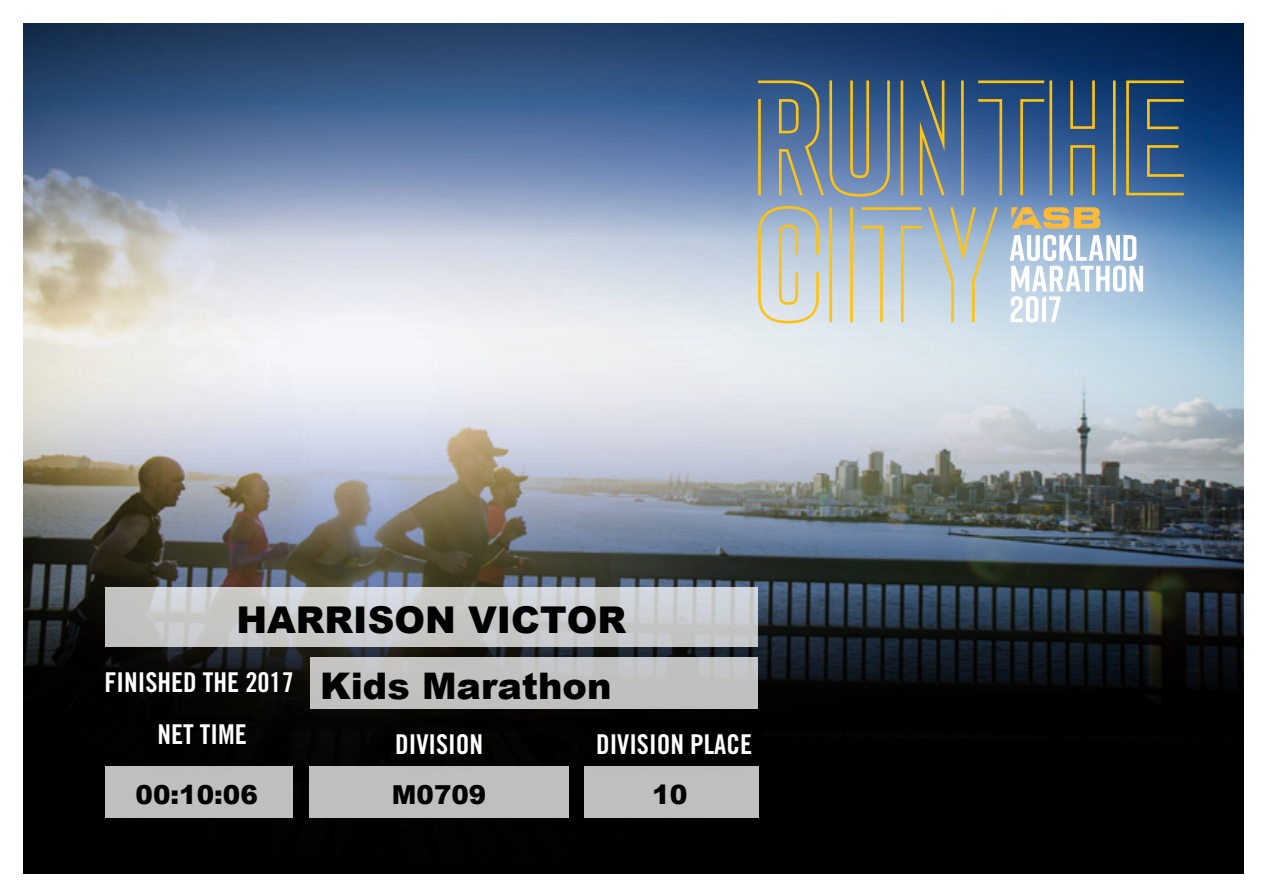
<style>
.page{position:relative;width:1263px;height:893px;background:#fff}
.page>*{position:absolute;margin:0;border:0;box-sizing:border-box;transform-origin:0 0}
.t1{font:900 36.9px "Arial";color:#000}
.t2{font:900 36.6px "Arial";color:#000}
.t3{font:27.3px/51.8px "Trade Gothic Bold Cond Twenty";color:#fff;text-align:center}
.t4{font:900 26.55px "Arial";color:#000}
.t5{font:900 26.25px "Arial";color:#000}
.t6{font:900 26.1px "Arial";color:#000}
</style>
<div class="page">
<img style="left:23px;top:390px;width:1220px;height:484px">
<svg style="left:23px;top:24px;width:1220px;height:366px;background:#90a0b7"></svg>
<svg style="left:105px;top:587px;width:653px;height:60px;background:#c9cbcb"></svg>
<div style="left:584px;top:766px;width:174px;height:51px;background:#bfbfbf"></div>
<div style="left:309px;top:766px;width:260px;height:51px;background:#bfbfbf"></div>
<div style="left:105px;top:766px;width:188px;height:51px;background:#bfbfbf"></div>
<div style="left:130px;top:722px;width:135px;height:44px;background:#020100"></div>
<div style="left:372px;top:709px;width:134px;height:57px;background:#030201"></div>
<img style="left:570px;top:709px;width:202px;height:75px">
<img style="left:82px;top:647px;width:235px;height:75px">
<div style="left:311px;top:657px;width:447px;height:52px;background:#c1c1c0"></div>
<img style="left:719px;top:42px;width:503px;height:320px">
<svg style="left:758px;top:80px;width:426px;height:243px;background:#879aa8"></svg>
<h1 class="t1" style="left:236px;top:593px;width:391px">HARRISON VICTOR</h1>
<h2 class="t2" style="left:320px;top:659px;width:293px">Kids Marathon</h2>
<p class="t3" style="left:104px;top:656px;width:191px">FINISHED THE 2017<br>NET TIME</p>
<p class="t3" style="left:395px;top:718px;width:89px">DIVISION</p>
<p class="t3" style="left:596px;top:718px;width:158px">DIVISION PLACE</p>
<p class="t5" style="left:136px;top:775px;width:124px">00:10:06</p>
<p class="t6" style="left:392px;top:776px;width:96px">M0709</p>
<p class="t4" style="left:652px;top:775px;width:37px">10</p>
</div>
